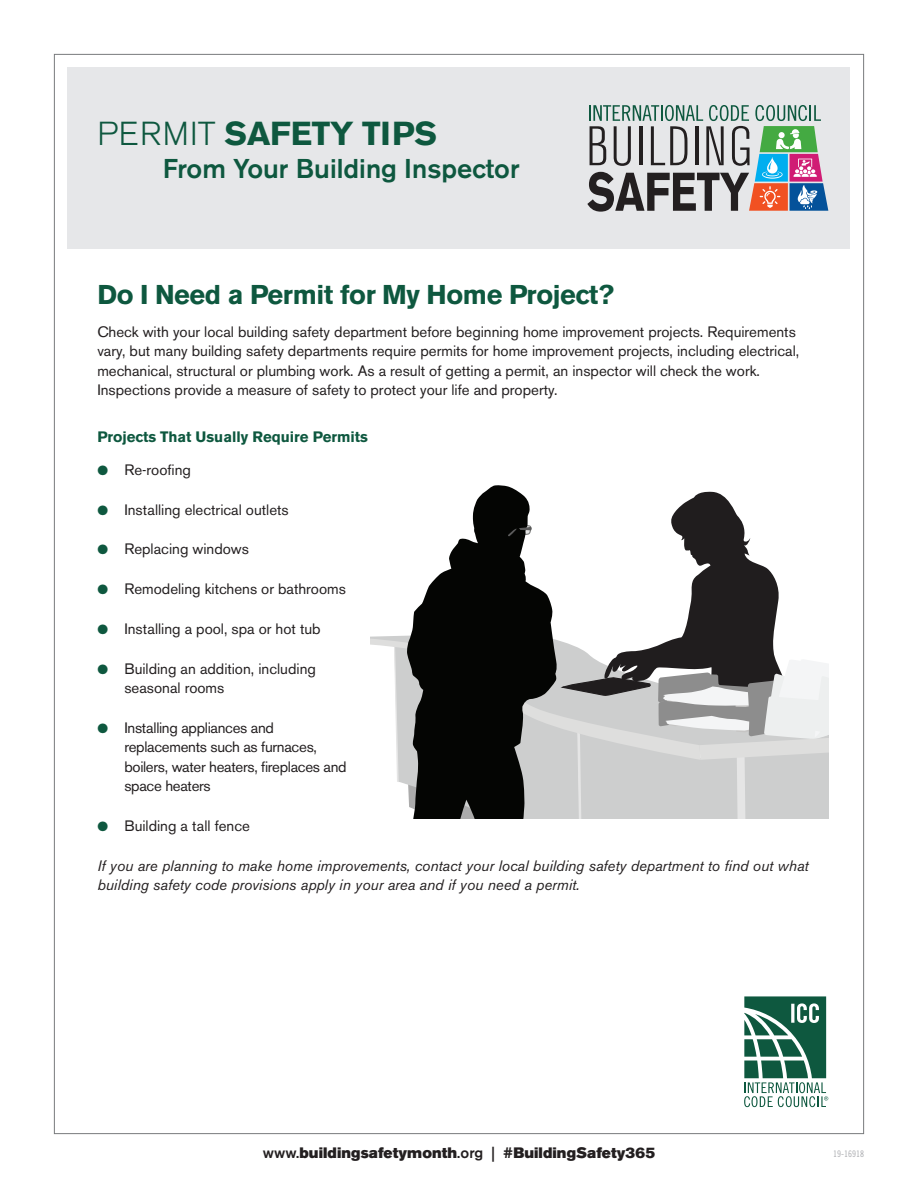
<style>
.page{position:relative;width:918px;height:1188px;background:#fff}
.page>*{position:absolute;margin:0;border:0;box-sizing:border-box;transform-origin:0 0}
.t1{font:700 33px "Akzidenz Grotesk BE";letter-spacing:-.005em;color:#0e583f}
.t2{font:700 27px "Akzidenz Grotesk BE";letter-spacing:-.015em;color:#0e583f}
.t3{font:500 27px "Akzidenz Grotesk BE";color:#0e583f}
.t4{font:15px/19.5px "Akzidenz Grotesk BE";color:#231f20}
.t5{font:italic 15px/19.5px "Akzidenz Grotesk BE";color:#231f20}
.t6{font:15px/19.5px "Akzidenz Grotesk BE";letter-spacing:-.02em;color:#231f20}
.t7{font:15px "Akzidenz Grotesk BE Super";letter-spacing:.005em;color:#231f20}
.t8{font:700 15px "Akzidenz Grotesk BE";color:#0e583f}
.t9{font:9px "Trade Gothic LT Std Cn 18";color:#a8a9ad}
.s1{font-weight:300}
.s2{color:#0e583f}
.s3{font-family:"Akzidenz Grotesk BE";font-weight:500}
</style>
<div class="page">
<div style="left:68px;top:67px;width:782px;height:182px;background:#e6e7e9"></div>
<svg style="left:587px;top:105px;width:241px;height:107px"></svg>
<svg style="left:744px;top:996px;width:84px;height:111px"></svg>
<svg style="left:370px;top:491px;width:458px;height:328px"></svg>
<h1 class="t1" style="left:97px;top:114px;width:341px"><span class="s1">PERMIT</span> SAFETY TIPS</h1>
<h2 class="t3" style="left:163px;top:152px;width:358px">From Your Building Inspector</h2>
<h2 class="t2" style="left:97px;top:279px;width:518px">Do I Need a Permit for My Home Project?</h2>
<p class="t4" style="left:97px;top:322px;width:703px">Check with your local building safety department before beginning home improvement projects. Requirements vary, but many building safety departments require permits for home improvement projects, including electrical, mechanical, structural or plumbing work. As a result of getting a permit, an inspector will check the work.<br>Inspections provide a measure of safety to protect your life and property.</p>
<p class="t8" style="left:97px;top:428px;width:272px">Projects That Usually Require Permits</p>
<p class="t4" style="left:97px;top:460px;width:95px"><span class="s2">●</span> Re-roofing</p>
<p class="t4" style="left:97px;top:500px;width:193px"><span class="s2">●</span> Installing electrical outlets</p>
<p class="t4" style="left:97px;top:539px;width:153px"><span class="s2">●</span> Replacing windows</p>
<p class="t4" style="left:97px;top:579px;width:250px"><span class="s2">●</span> Remodeling kitchens or bathrooms</p>
<p class="t4" style="left:97px;top:619px;width:225px"><span class="s2">●</span> Installing a pool, spa or hot tub</p>
<p class="t4" style="left:124px;top:659px;width:193px;text-indent:-27px"><span class="s2">●</span> Building an addition, including seasonal rooms</p>
<p class="t6" style="left:124px;top:718px;width:224px;text-indent:-27px"><span class="s2">●</span> Installing appliances and replacements such as furnaces, boilers, water heaters, fireplaces and space heaters</p>
<p class="t4" style="left:97px;top:816px;width:154px"><span class="s2">●</span> Building a tall fence</p>
<p class="t5" style="left:97px;top:856px;width:713px">If you are planning to make home improvements, contact your local building safety department to find out what building safety code provisions apply in your area and if you need a permit.</p>
<p class="t7" style="left:263px;top:1144px;width:394px"><span class="s3">www.</span>buildingsafetymonth<span class="s3">.org | #</span>BuildingSafety365</p>
<p class="t9" style="left:833px;top:1148px;width:32px">19-16918</p>
</div>
